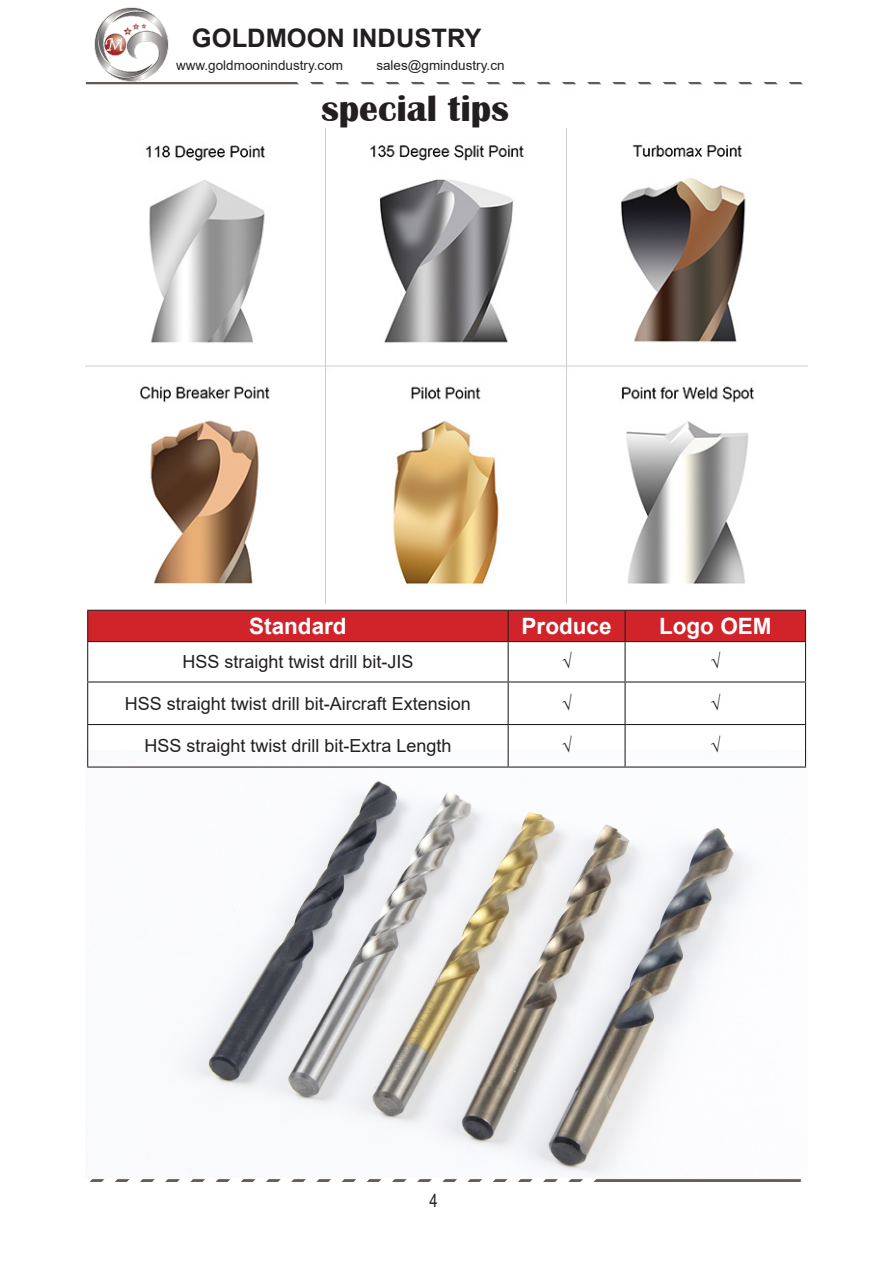
<style>
.page{position:relative;width:893px;height:1263px;background:#fff}
.page>*{position:absolute;margin:0;border:0;box-sizing:border-box;transform-origin:0 0}
.t1{font:700 37.5px "Britannic";color:#231f20}
.t2{font:700 25.5px "Arial";color:#231f20}
.t3{font:700 22.5px "Arial";color:#fff}
.t4{font:18px "Arial";color:#231f20}
.t5{font:18px "Arial Narrow";color:#231f20}
.t6{font:13.5px "Arial";color:#231f20}
</style>
<div class="page">
<svg style="left:599px;top:1179px;width:202px;height:3px"></svg>
<svg style="left:89px;top:1179px;width:510px;height:3px"></svg>
<svg style="left:187px;top:82px;width:101px;height:3px"></svg>
<svg style="left:288px;top:82px;width:515px;height:3px"></svg>
<img style="left:85px;top:7px;width:102px;height:78px">
<img style="left:87px;top:750px;width:720px;height:425px">
<img style="left:85px;top:128px;width:723px;height:476px">
<div style="left:88px;top:611px;width:717px;height:30px;background:#d1232a"></div>
<hr style="left:87px;top:610px;width:421px;height:1px;background:#231f20">
<hr style="left:87px;top:611px;width:1px;height:30px;background:#231f20">
<hr style="left:508px;top:610px;width:117px;height:1px;background:#231f20">
<hr style="left:508px;top:611px;width:1px;height:30px;background:#231f20">
<hr style="left:625px;top:610px;width:181px;height:1px;background:#231f20">
<hr style="left:625px;top:611px;width:1px;height:30px;background:#231f20">
<hr style="left:805px;top:611px;width:1px;height:30px;background:#231f20">
<hr style="left:87px;top:641px;width:421px;height:1px;background:#231f20">
<hr style="left:87px;top:642px;width:1px;height:39px;background:#231f20">
<hr style="left:508px;top:641px;width:117px;height:1px;background:#231f20">
<hr style="left:508px;top:642px;width:1px;height:39px;background:#231f20">
<hr style="left:625px;top:641px;width:181px;height:1px;background:#231f20">
<hr style="left:625px;top:642px;width:1px;height:39px;background:#231f20">
<hr style="left:805px;top:642px;width:1px;height:39px;background:#231f20">
<hr style="left:87px;top:681px;width:421px;height:1px;background:#231f20">
<hr style="left:87px;top:682px;width:1px;height:42px;background:#231f20">
<hr style="left:508px;top:681px;width:117px;height:1px;background:#231f20">
<hr style="left:508px;top:682px;width:1px;height:42px;background:#231f20">
<hr style="left:625px;top:681px;width:181px;height:1px;background:#231f20">
<hr style="left:625px;top:682px;width:1px;height:42px;background:#231f20">
<hr style="left:805px;top:682px;width:1px;height:42px;background:#231f20">
<hr style="left:87px;top:724px;width:421px;height:1px;background:#231f20">
<hr style="left:87px;top:725px;width:1px;height:41px;background:#231f20">
<hr style="left:508px;top:724px;width:117px;height:1px;background:#231f20">
<hr style="left:508px;top:725px;width:1px;height:41px;background:#231f20">
<hr style="left:625px;top:724px;width:181px;height:1px;background:#231f20">
<hr style="left:625px;top:725px;width:1px;height:41px;background:#231f20">
<hr style="left:805px;top:725px;width:1px;height:41px;background:#231f20">
<hr style="left:87px;top:766px;width:421px;height:1px;background:#231f20">
<hr style="left:508px;top:766px;width:117px;height:1px;background:#231f20">
<hr style="left:625px;top:766px;width:181px;height:1px;background:#231f20">
<h2 class="t2" style="left:192px;top:20px;width:291px">GOLDMOON INDUSTRY</h2>
<p class="t6" style="left:176px;top:56px;width:169px">www.goldmoonindustry.com</p>
<p class="t6" style="left:376px;top:56px;width:130px">sales@gmindustry.cn</p>
<p class="t1" style="left:321px;top:87px;width:190px">special tips</p>
<p class="t3" style="left:249px;top:610px;width:99px">Standard</p>
<p class="t3" style="left:522px;top:610px;width:92px">Produce</p>
<p class="t3" style="left:659px;top:610px;width:114px">Logo OEM</p>
<p class="t4" style="left:182px;top:649px;width:233px">HSS straight twist drill bit-JIS</p>
<p class="t4" style="left:562px;top:649px;width:11px">√</p>
<p class="t4" style="left:710px;top:649px;width:11px">√</p>
<p class="t4" style="left:125px;top:691px;width:348px">HSS straight twist drill bit-Aircraft Extension</p>
<p class="t4" style="left:562px;top:691px;width:11px">√</p>
<p class="t4" style="left:710px;top:691px;width:11px">√</p>
<p class="t4" style="left:144px;top:733px;width:309px">HSS straight twist drill bit-Extra Length</p>
<p class="t4" style="left:562px;top:733px;width:11px">√</p>
<p class="t4" style="left:710px;top:733px;width:11px">√</p>
<p class="t5" style="left:429px;top:1187px;width:10px">4</p>
</div>
